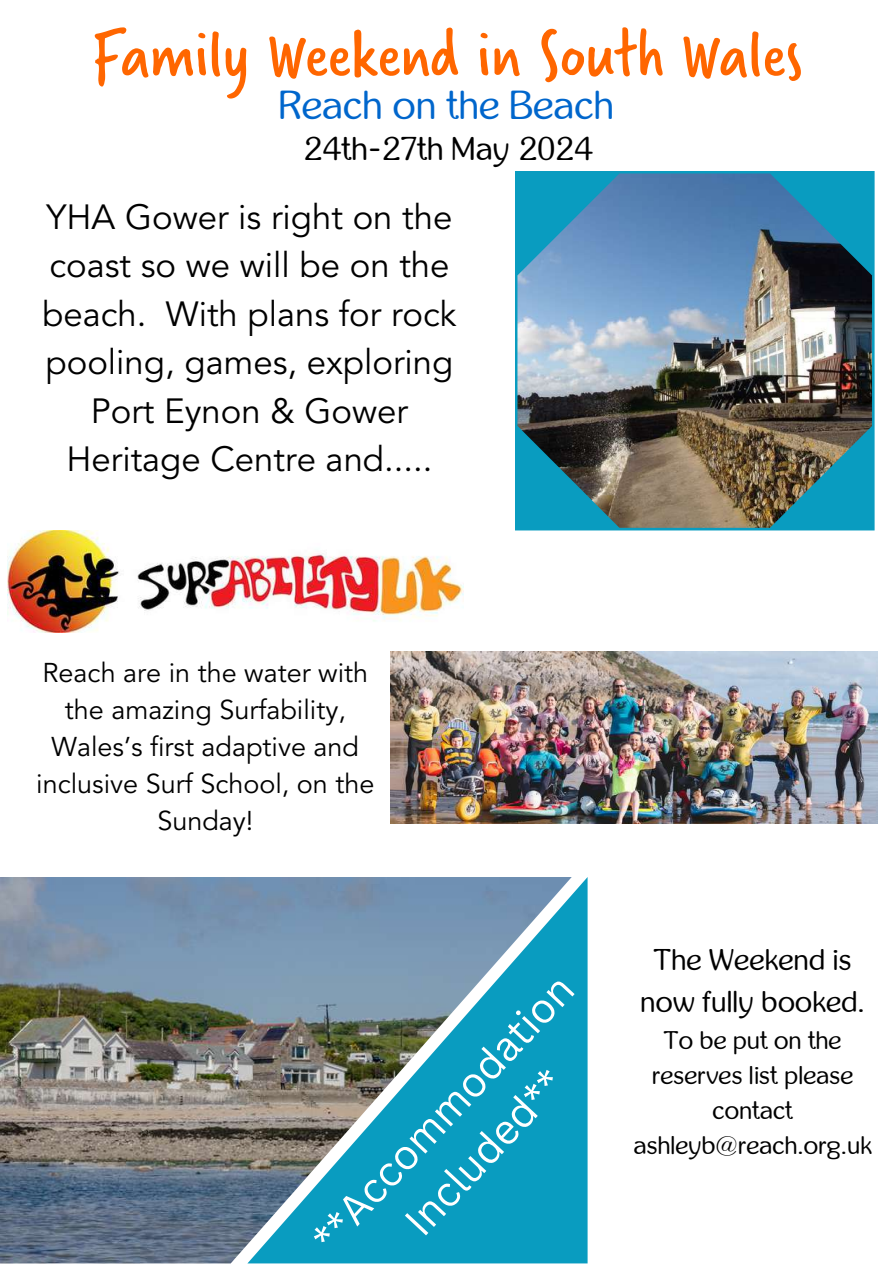
<style>
.page{position:relative;width:894px;height:1264px;background:#fff}
.page>*{position:absolute;margin:0;border:0;box-sizing:border-box;transform-origin:0 0}
.t1{font:70.5px "Verveine";color:#f60}
.t2{font:40.5px/56.2px "Canva Sans";color:#fff;text-align:center}
.t3{font:40.5px "inglobal";color:#06c}
.t4{font:34.8px/48.3px "Avenir LT Std";color:#000;text-align:center}
.t5{font:33px "inglobal";color:#000}
.t6{font:30px/41.7px "inglobal";color:#000;text-align:center}
.t7{font:27px/37.2px "Avenir LT Std";color:#000;text-align:center}
.t8{font:25.5px/34.8px "inglobal";color:#000;text-align:center}
</style>
<div class="page">
<img style="left:515px;top:171px;width:359px;height:359px">
<img style="left:0;top:877px;width:247px;height:386px">
<svg style="left:247px;top:877px;width:340px;height:386px;background:#4697af"></svg>
<img style="left:7px;top:530px;width:456px;height:103px">
<img style="left:390px;top:651px;width:486px;height:172px">
<h1 class="t1" style="left:91px;top:7px;width:712px">Family Weekend in South Wales</h1>
<p class="t3" style="left:279px;top:85px;width:336px">Reach on the Beach</p>
<p class="t5" style="left:303px;top:132px;width:291px">24th-27th May 2024</p>
<p class="t4" style="left:42px;top:196px;width:416px">YHA Gower is right on the coast so we will be on the beach. With plans for rock pooling, games, exploring<br>Port Eynon &amp; Gower<br>Heritage Centre and.....</p>
<p class="t7" style="left:36px;top:656px;width:339px">Reach are in the water with the amazing Surfability,<br>Wales’s first adaptive and inclusive Surf School, on the<br>Sunday!</p>
<p class="t2" style="left:298px;top:1225px;width:362px;rotate:-47deg">**Accommodation<br>Included**</p>
<p class="t6" style="left:640px;top:940px;width:226px">The Weekend is now fully booked.</p>
<p class="t8" style="left:633px;top:1023px;width:240px">To be put on the reserves list please contact ashleyb@reach.org.uk</p>
</div>
